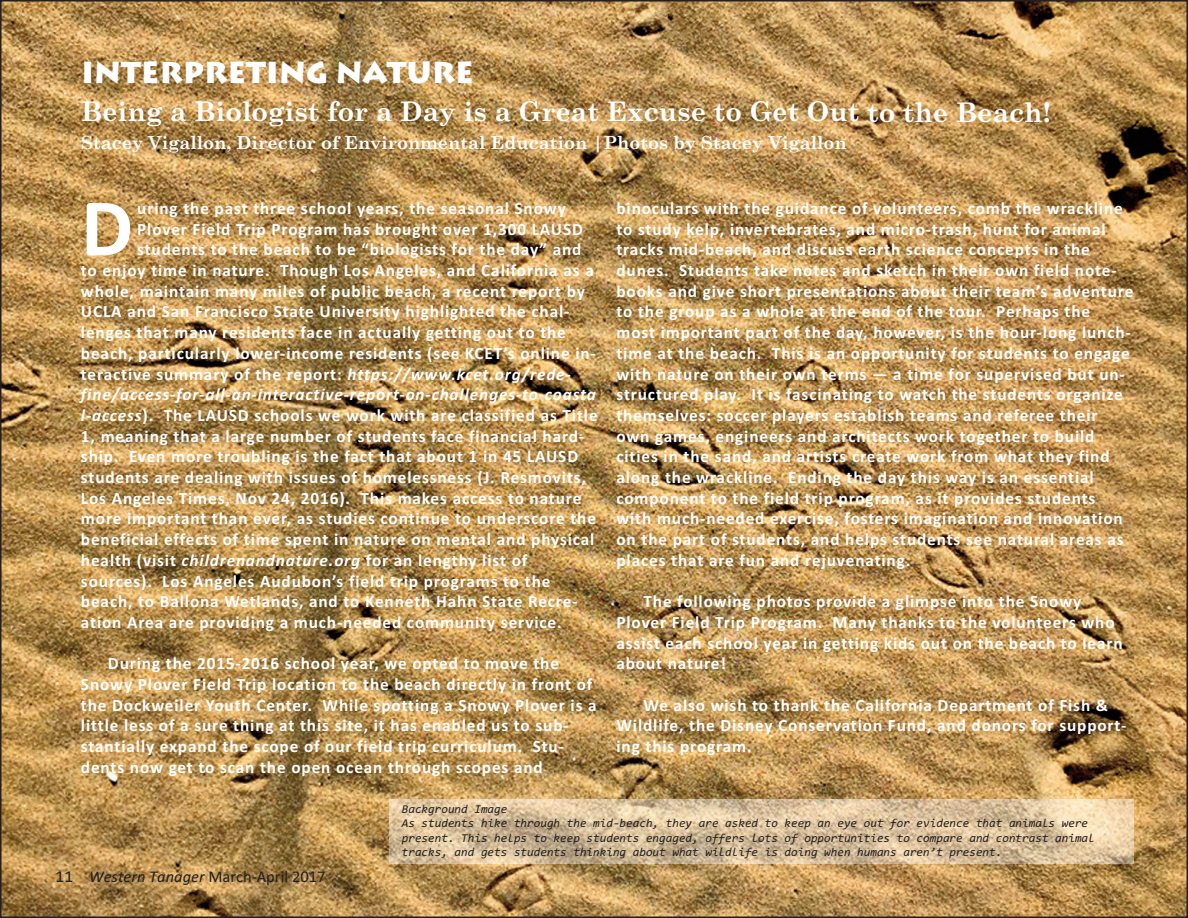
<style>
.page{position:relative;width:1188px;height:918px;background:#fff}
.page>*{position:absolute;margin:0;border:0;box-sizing:border-box;transform-origin:0 0}
.t1{font:700 82.8px "Calibri";color:#fff}
.t2{font:900 30px "Lithos";color:#fff}
.t3{font:700 27px "Century Schoolbook";color:#fff}
.t4{font:700 18px "Century Schoolbook";color:#fff}
.t5{font:700 17.25px/20.7px "Calibri";letter-spacing:.05em;color:#fff}
.t6{font:italic 700 17.25px "Calibri";letter-spacing:.05em;color:#fff}
.t7{font:16.5px "Calibri";color:#231f20}
.t8{font:italic 12px/14.4px "Consolas";color:#231f20}
.s1{font-style:italic}
.s2{font-family:"Consolas"}
</style>
<div class="page">
<img style="left:3px;top:3px;width:1182px;height:912px">
<img style="left:390px;top:799px;width:744px;height:65px">
<p class="t2" style="left:81px;top:55px;width:394px">INTERPRETING NATURE</p>
<p class="t3" style="left:81px;top:96px;width:971px">Being a Biologist for a Day is a Great Excuse to Get Out to the Beach!</p>
<p class="t4" style="left:81px;top:132px;width:767px">Stacey Vigallon, Director of Environmental Education |Photos by Stacey Vigallon</p>
<p class="t1" style="left:81px;top:178px;width:54px">D</p>
<p class="t5" style="left:137px;top:198px;width:430px">uring the past three school years, the seasonal Snowy</p>
<p class="t5" style="left:137px;top:218px;width:447px">Plover Field Trip Program has brought over 1,300 LAUSD</p>
<p class="t5" style="left:137px;top:239px;width:446px">students to the beach to be “biologists for the day” and</p>
<p class="t5" style="left:81px;top:260px;width:514px">to enjoy time in nature. Though Los Angeles, and California as a</p>
<p class="t5" style="left:81px;top:280px;width:506px">whole, maintain many miles of public beach, a recent report by</p>
<p class="t5" style="left:81px;top:301px;width:490px">UCLA and San Francisco State University highlighted the chal-</p>
<p class="t5" style="left:81px;top:322px;width:487px">lenges that many residents face in actually getting out to the</p>
<p class="t5" style="left:81px;top:343px;width:516px">beach, particularly lower-income residents (see KCET’s online in-</p>
<p class="t5" style="left:81px;top:363px;width:491px">teractive summary of the report: <span class="s1">https://www.kcet.org/rede-</span></p>
<p class="t6" style="left:81px;top:384px;width:516px">fine/access-for-all-an-interactive-report-on-challenges-to-coasta</p>
<p class="t5" style="left:81px;top:405px;width:518px"><span class="s1">l-access</span>). The LAUSD schools we work with are classified as Title</p>
<p class="t5" style="left:81px;top:425px;width:505px">1, meaning that a large number of students face financial hard-</p>
<p class="t5" style="left:81px;top:446px;width:499px">ship. Even more troubling is the fact that about 1 in 45 LAUSD</p>
<p class="t5" style="left:81px;top:467px;width:507px">students are dealing with issues of homelessness (J. Resmovits,</p>
<p class="t5" style="left:81px;top:487px;width:502px">Los Angeles Times, Nov 24, 2016). This makes access to nature</p>
<p class="t5" style="left:81px;top:508px;width:517px">more important than ever, as studies continue to underscore the</p>
<p class="t5" style="left:81px;top:529px;width:515px">beneficial effects of time spent in nature on mental and physical</p>
<p class="t5" style="left:81px;top:550px;width:448px">health (visit <span class="s1">childrenandnature.org</span> for an lengthy list of</p>
<p class="t5" style="left:81px;top:570px;width:471px">sources). Los Angeles Audubon’s field trip programs to the</p>
<p class="t5" style="left:81px;top:591px;width:498px">beach, to Ballona Wetlands, and to Kenneth Hahn State Recre-</p>
<p class="t5" style="left:81px;top:612px;width:482px">ation Area are providing a much-needed community service.</p>
<p class="t5" style="left:81px;top:653px;width:517px;text-indent:27px">During the 2015-2016 school year, we opted to move the Snowy Plover Field Trip location to the beach directly in front of the Dockweiler Youth Center. While spotting a Snowy Plover is a little less of a sure thing at this site, it has enabled us to sub&shy;stantially expand the scope of our field trip curriculum. Stu&shy;dents now get to scan the open ocean through scopes and</p>
<p class="t5" style="left:616px;top:198px;width:518px">binoculars with the guidance of volunteers, comb the wrackline to study kelp, invertebrates, and micro-trash, hunt for animal tracks mid-beach, and discuss earth science concepts in the dunes. Students take notes and sketch in their own field note&shy;books and give short presentations about their team’s adventure to the group as a whole at the end of the tour. Perhaps the<br>most important part of the day, however, is the hour-long lunch&shy;time at the beach. This is an opportunity for students to engage with nature on their own terms — a time for supervised but un&shy;structured play. It is fascinating to watch the students organize themselves: soccer players establish teams and referee their own games, engineers and architects work together to build cities in the sand, and artists create work from what they find along the wrackline. Ending the day this way is an essential component to the field trip program, as it provides students with much-needed exercise, fosters imagination and innovation on the part of students, and helps students see natural areas as places that are fun and rejuvenating.</p>
<p class="t5" style="left:616px;top:591px;width:508px;text-indent:27px">The following photos provide a glimpse into the Snowy Plover Field Trip Program. Many thanks to the volunteers who assist each school year in getting kids out on the beach to learn about nature!</p>
<p class="t5" style="left:616px;top:694px;width:511px;text-indent:27px">We also wish to thank the California Department of Fish &amp;<br>Wildlife, the Disney Conservation Fund, and donors for support&shy;ing this program.</p>
<p class="t7" style="left:56px;top:866px;width:271px"><span class="s2">11</span> <span class="s1">Western Tanager</span> March-April 2017</p>
<p class="t8" style="left:402px;top:802px;width:694px">Background Image<br>As students hike through the mid-beach, they are asked to keep an eye out for evidence that animals were present. This helps to keep students engaged, offers lots of opportunities to compare and contrast animal tracks, and gets students thinking about what wildlife is doing when humans aren’t present.</p>
</div>
